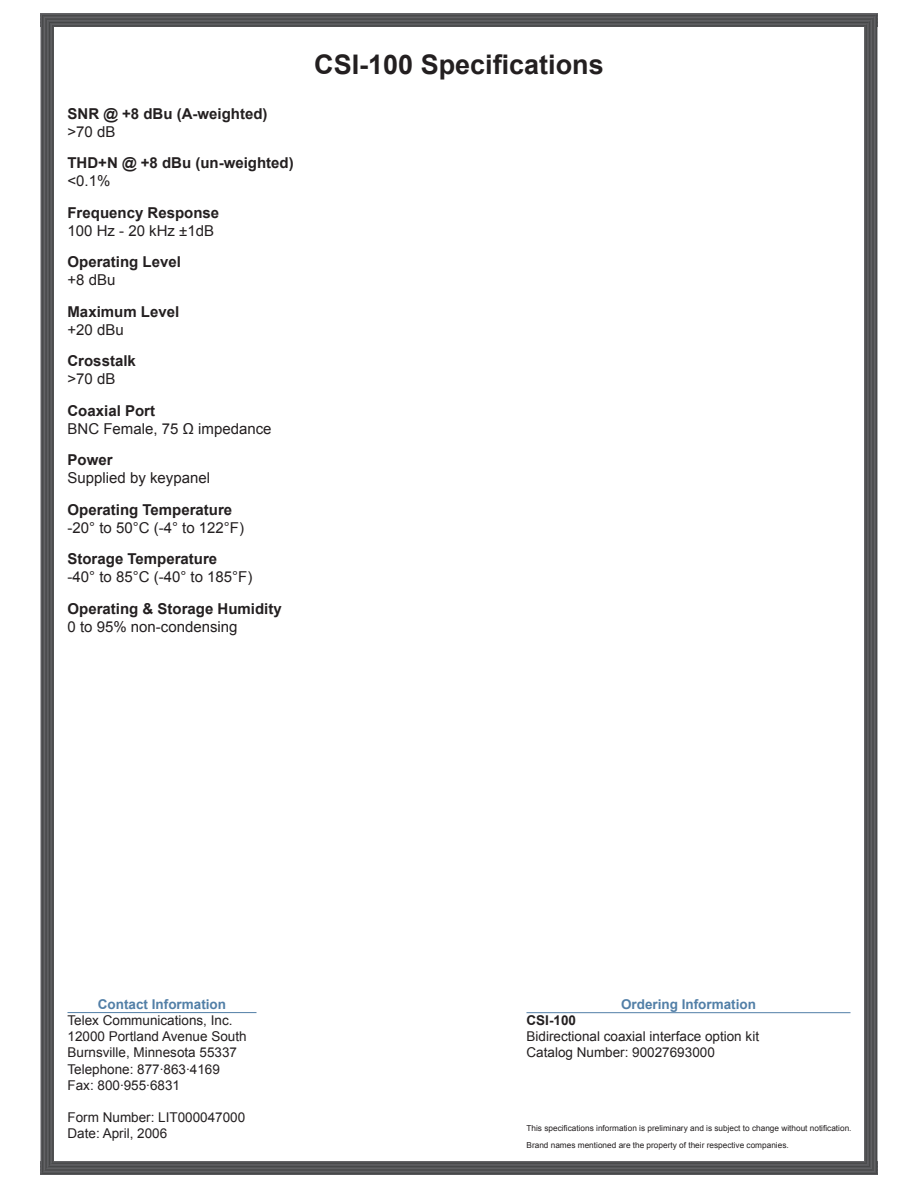
<style>
.page{position:relative;width:918px;height:1188px;background:#fff}
.page>*{position:absolute;margin:0;border:0;box-sizing:border-box;transform-origin:0 0}
.Product_Name{font:700 27px "Arial";color:#231f20}
.Subheader{font:700 15px "Arial";color:#231f20}
.Feature{font:15px "Arial";color:#231f20}
.Baseline_Details{font:13.5px "Arial";color:#231f20}
.Baseline_Header{font:700 13.5px "Arial";color:#527fa7}
.Baseline_Product_Nam{font:700 13.5px "Arial";color:#231f20}
.Disclaimer{font:8.25px "Arial";color:#231f20}
</style>
<div class="page">
<svg style="left:54px;top:1161px;width:810px;height:13px;background:#545457"></svg>
<svg style="left:54px;top:14px;width:810px;height:13px;background:#535456"></svg>
<svg style="left:864px;top:14px;width:13px;height:1160px;background:#545456"></svg>
<svg style="left:40px;top:14px;width:14px;height:1160px;background:#5f6062"></svg>
<hr style="left:526px;top:1012px;width:324px;height:1px;background:#527fa7">
<hr style="left:68px;top:1012px;width:188px;height:1px;background:#527fa7">
<p class="Subheader" style="left:68px;top:104px;width:202px">SNR @ +8 dBu (A-weighted)</p>
<p class="Feature" style="left:68px;top:122px;width:49px">&gt;70 dB</p>
<p class="Subheader" style="left:68px;top:153px;width:228px">THD+N @ +8 dBu (un-weighted)</p>
<p class="Feature" style="left:68px;top:171px;width:44px">&lt;0.1%</p>
<p class="Subheader" style="left:68px;top:203px;width:153px">Frequency Response</p>
<p class="Feature" style="left:68px;top:221px;width:148px">100 Hz - 20 kHz ±1dB</p>
<p class="Subheader" style="left:68px;top:252px;width:115px">Operating Level</p>
<p class="Feature" style="left:68px;top:270px;width:49px">+8 dBu</p>
<p class="Subheader" style="left:68px;top:302px;width:113px">Maximum Level</p>
<p class="Feature" style="left:68px;top:320px;width:58px">+20 dBu</p>
<p class="Subheader" style="left:68px;top:351px;width:70px">Crosstalk</p>
<p class="Feature" style="left:68px;top:369px;width:49px">&gt;70 dB</p>
<p class="Subheader" style="left:68px;top:401px;width:89px">Coaxial Port</p>
<p class="Feature" style="left:68px;top:419px;width:206px">BNC Female, 75 Ω impedance</p>
<p class="Subheader" style="left:68px;top:450px;width:47px">Power</p>
<p class="Feature" style="left:68px;top:468px;width:144px">Supplied by keypanel</p>
<p class="Subheader" style="left:68px;top:500px;width:166px">Operating Temperature</p>
<p class="Feature" style="left:68px;top:518px;width:178px">-20° to 50°C (-4° to 122°F)</p>
<p class="Subheader" style="left:68px;top:549px;width:151px">Storage Temperature</p>
<p class="Feature" style="left:68px;top:567px;width:186px">-40° to 85°C (-40° to 185°F)</p>
<p class="Subheader" style="left:68px;top:599px;width:216px">Operating &amp; Storage Humidity</p>
<p class="Feature" style="left:68px;top:617px;width:172px">0 to 95% non-condensing</p>
<p class="Product_Name" style="left:314px;top:46px;width:291px">CSI-100 Specifications</p>
<p class="Baseline_Header" style="left:98px;top:995px;width:130px">Contact Information</p>
<p class="Baseline_Details" style="left:68px;top:1011px;width:167px">Telex Communications, Inc.</p>
<p class="Baseline_Details" style="left:68px;top:1028px;width:181px">12000 Portland Avenue South</p>
<p class="Baseline_Details" style="left:68px;top:1044px;width:171px">Burnsville, Minnesota 55337</p>
<p class="Baseline_Details" style="left:68px;top:1060px;width:154px">Telephone: 877·863·4169</p>
<p class="Baseline_Details" style="left:68px;top:1076px;width:114px">Fax: 800·955·6831</p>
<p class="Baseline_Details" style="left:68px;top:1109px;width:179px">Form Number: LIT000047000</p>
<p class="Baseline_Details" style="left:68px;top:1125px;width:101px">Date: April, 2006</p>
<p class="Baseline_Header" style="left:621px;top:995px;width:137px">Ordering Information</p>
<p class="Baseline_Product_Nam" style="left:526px;top:1011px;width:51px">CSI-100</p>
<p class="Baseline_Details" style="left:526px;top:1028px;width:234px">Bidirectional coaxial interface option kit</p>
<p class="Baseline_Details" style="left:526px;top:1044px;width:190px">Catalog Number: 90027693000</p>
<p class="Disclaimer" style="left:526px;top:1123px;width:327px">This specifications information is preliminary and is subject to change without notification.</p>
<p class="Disclaimer" style="left:526px;top:1139px;width:264px">Brand names mentioned are the property of their respective companies.</p>
</div>
